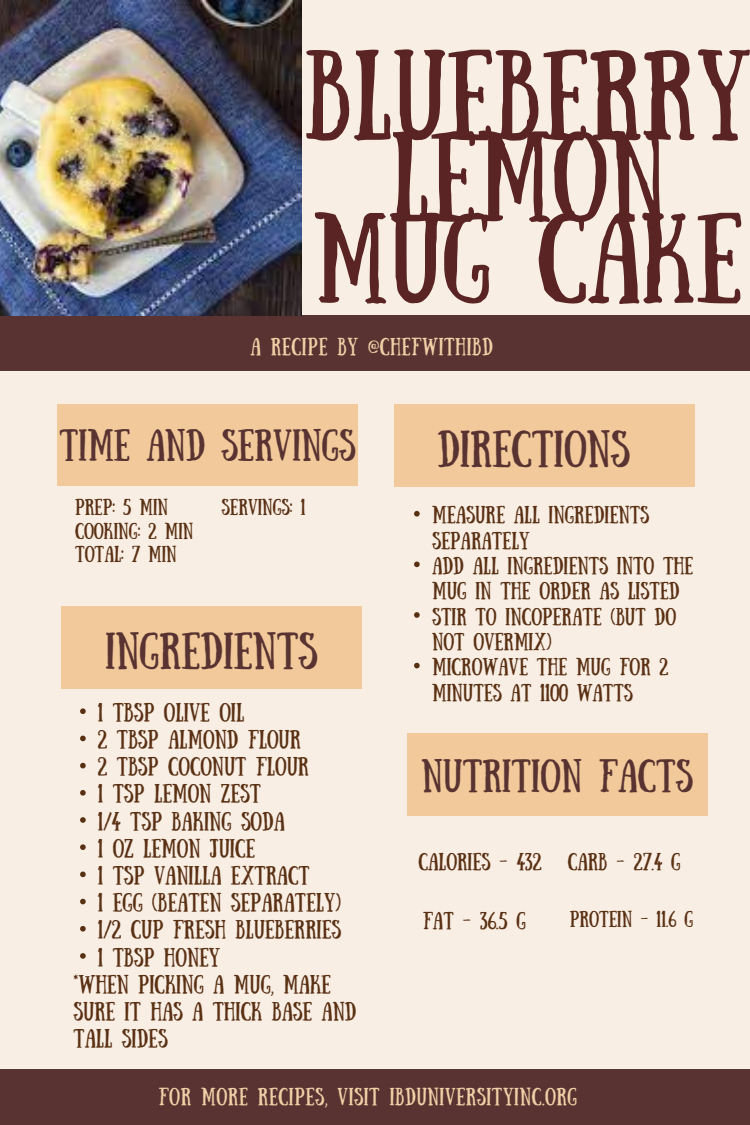
<style>
.page{position:relative;width:750px;height:1125px;background:#f8eee4}
.page>*{position:absolute;margin:0;border:0;box-sizing:border-box;transform-origin:0 0}
.t1{font:90.62px/81.5px "Sunday";color:#592423;text-align:center}
.t2{font:36.88px "Sunday";color:#593331}
.t3{font:33.12px "Sunday";color:#593331}
.t4{font:31.88px "Sunday";color:#593331}
.t5{font:18.75px/27.2px "Sunday";color:#5a3013}
.t6{font:17.62px "Sunday";letter-spacing:.03em;color:#f1cfa7}
.t7{font:17.5px/25.2px "Sunday";color:#5a3013}
.t8{font:16.25px "Sunday";color:#5a3013}
</style>
<div class="page">
<div style="left:0;top:1069px;width:750px;height:56px;background:#593331"></div>
<div style="left:0;top:316px;width:750px;height:55px;background:#593331"></div>
<img style="left:0;top:0;width:302px;height:316px">
<div style="left:407px;top:734px;width:301px;height:81px;background:#f1c99a"></div>
<div style="left:61px;top:607px;width:301px;height:81px;background:#f1c99a"></div>
<div style="left:394px;top:405px;width:301px;height:81px;background:#f1c99a"></div>
<svg style="left:80px;top:708px;width:6px;height:6px"></svg>
<svg style="left:80px;top:736px;width:6px;height:5px"></svg>
<svg style="left:80px;top:763px;width:6px;height:5px"></svg>
<svg style="left:80px;top:790px;width:6px;height:6px"></svg>
<svg style="left:80px;top:817px;width:6px;height:6px"></svg>
<svg style="left:80px;top:844px;width:6px;height:6px"></svg>
<svg style="left:80px;top:872px;width:6px;height:5px"></svg>
<svg style="left:80px;top:899px;width:6px;height:5px"></svg>
<svg style="left:80px;top:926px;width:6px;height:6px"></svg>
<svg style="left:80px;top:953px;width:6px;height:6px"></svg>
<div style="left:57px;top:404px;width:301px;height:82px;background:#f1c99a"></div>
<svg style="left:414px;top:511px;width:6px;height:6px"></svg>
<svg style="left:414px;top:562px;width:6px;height:5px"></svg>
<svg style="left:414px;top:612px;width:6px;height:6px"></svg>
<svg style="left:414px;top:663px;width:6px;height:5px"></svg>
<p class="t1" style="left:305px;top:45px;width:448px">BLUEBERRY<br>LEMON<br>MUG CAKE</p>
<p class="t6" style="left:250px;top:335px;width:244px">A RECIPE BY @CHEFWITHIBD</p>
<p class="t4" style="left:59px;top:423px;width:298px">TIME AND SERVINGS</p>
<p class="t8" style="left:75px;top:496px;width:95px">PREP: 5 MIN</p>
<p class="t8" style="left:75px;top:519px;width:120px">COOKING: 2 MIN</p>
<p class="t8" style="left:75px;top:543px;width:103px">TOTAL: 7 MIN</p>
<p class="t2" style="left:437px;top:423px;width:194px">DIRECTIONS</p>
<p class="t8" style="left:222px;top:496px;width:85px">SERVINGS: 1</p>
<p class="t7" style="left:432px;top:501px;width:219px">MEASURE ALL INGREDIENTS<br>SEPARATELY</p>
<p class="t7" style="left:432px;top:551px;width:263px">ADD ALL INGREDIENTS INTO THE<br>MUG IN THE ORDER AS LISTED</p>
<p class="t7" style="left:432px;top:602px;width:245px">STIR TO INCOPERATE (BUT DO<br>NOT OVERMIX)</p>
<p class="t7" style="left:432px;top:652px;width:238px">MICROWAVE THE MUG FOR 2<br>MINUTES AT 1100 WATTS</p>
<p class="t2" style="left:105px;top:625px;width:214px">INGREDIENTS</p>
<p class="t5" style="left:98px;top:697px;width:148px">1 TBSP OLIVE OIL</p>
<p class="t5" style="left:98px;top:724px;width:205px">2 TBSP ALMOND FLOUR</p>
<p class="t5" style="left:98px;top:751px;width:213px">2 TBSP COCONUT FLOUR</p>
<p class="t5" style="left:98px;top:778px;width:165px">1 TSP LEMON ZEST</p>
<p class="t5" style="left:98px;top:805px;width:188px">1/4 TSP BAKING SODA</p>
<p class="t5" style="left:98px;top:833px;width:159px">1 OZ LEMON JUICE</p>
<p class="t5" style="left:98px;top:860px;width:213px">1 TSP VANILLA EXTRACT</p>
<p class="t5" style="left:98px;top:887px;width:244px">1 EGG (BEATEN SEPARATELY)</p>
<p class="t5" style="left:98px;top:914px;width:245px">1/2 CUP FRESH BLUEBERRIES</p>
<p class="t5" style="left:98px;top:941px;width:124px">1 TBSP HONEY</p>
<p class="t5" style="left:74px;top:969px;width:284px">*WHEN PICKING A MUG, MAKE<br>SURE IT HAS A THICK BASE AND<br>TALL SIDES</p>
<p class="t6" style="left:158px;top:1084px;width:420px">FOR MORE RECIPES, VISIT IBDUNIVERSITYINC.ORG</p>
<p class="t3" style="left:422px;top:752px;width:273px">NUTRITION FACTS</p>
<p class="t7" style="left:419px;top:847px;width:125px">CALORIES - 432</p>
<p class="t7" style="left:568px;top:847px;width:114px">CARB - 27.4 G</p>
<p class="t7" style="left:423px;top:906px;width:105px">FAT - 36.5 G</p>
<p class="t8" style="left:570px;top:908px;width:125px">PROTEIN - 11.6 G</p>
</div>
